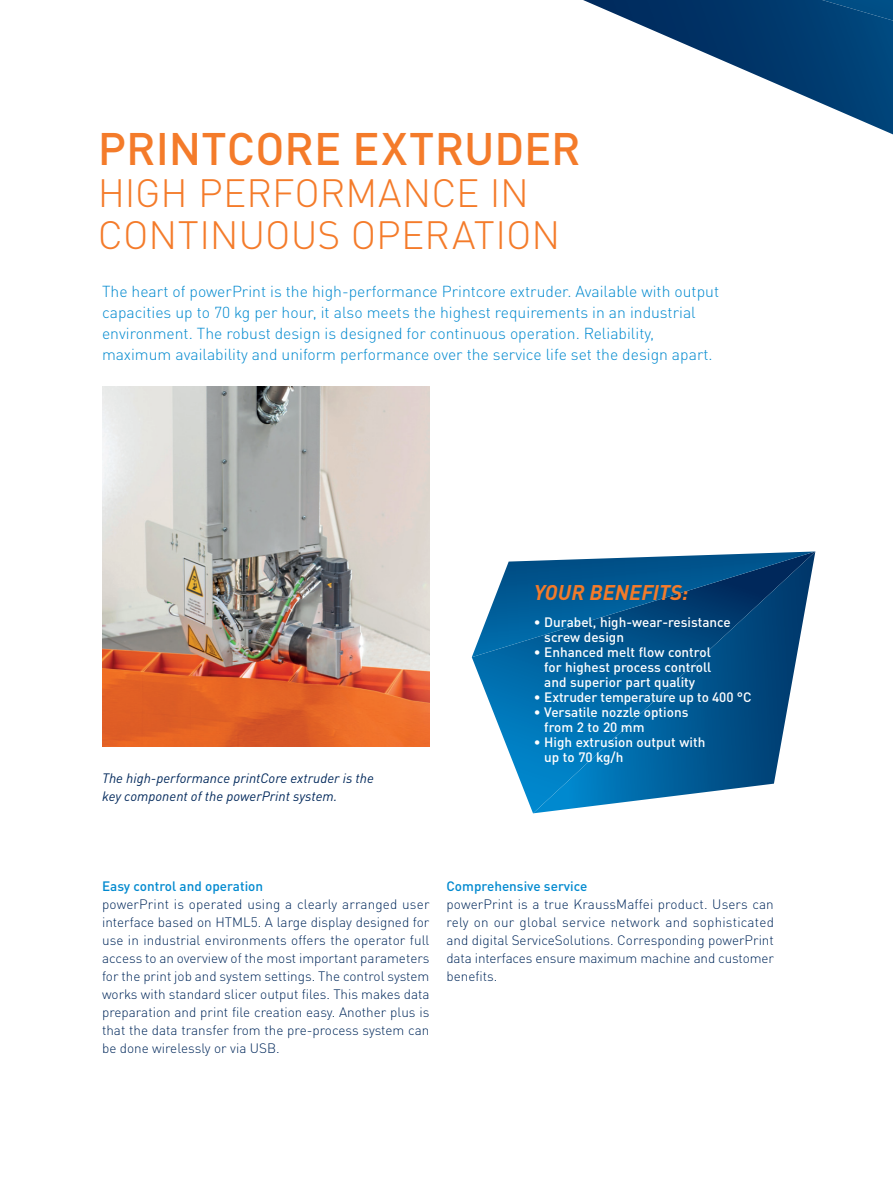
<style>
.page{position:relative;width:893px;height:1191px;background:#fff}
.page>*{position:absolute;margin:0;border:0;box-sizing:border-box;transform-origin:0 0}
.t1{font:500 45px "DIN Pro";color:#f47b2a}
.t2{font:300 39px/42px "DIN Pro";color:#f47b2a}
.t3{font:italic 700 21px "DIN Pro";color:#f47b2a}
.t4{font:300 15.75px/21.1px "DIN Pro";color:#0089cf}
.t5{font:300 13.5px/18px "DIN Pro";letter-spacing:-.01em;color:#00285b;text-align:justify}
.t6{font:500 13.5px/15px "DIN Pro";color:#fff}
.t7{font:italic 13.5px/18px "DIN Pro";color:#00285b}
.t8{font:500 13.5px "DIN Pro";color:#0089cf}
</style>
<div class="page">
<svg style="left:583px;top:0;width:310px;height:134px"></svg>
<img style="left:102px;top:387px;width:327px;height:360px">
<svg style="left:472px;top:657px;width:61px;height:156px"></svg>
<svg style="left:472px;top:560px;width:61px;height:97px"></svg>
<svg style="left:533px;top:551px;width:282px;height:262px;background:#236fa1"></svg>
<h1 class="t1" style="left:98px;top:113px;width:484px">PRINTCORE EXTRUDER</h1>
<h2 class="t2" style="left:98px;top:169px;width:464px">HIGH PERFORMANCE IN<br>CONTINUOUS OPERATION</h2>
<p class="t4" style="left:102px;top:279px;width:619px">The heart of powerPrint is the high-performance Printcore extruder. Available with output capacities up to 70 kg per hour, it also meets the highest requirements in an industrial environment. The robust design is designed for continuous operation. Reliability, maximum availability and uniform performance over the service life set the design apart.</p>
<p class="t7" style="left:102px;top:767px;width:273px">The high-performance printCore extruder is the key component of the powerPrint system.</p>
<h3 class="t3" style="left:534px;top:575px;width:156px">YOUR BENEFITS:</h3>
<p class="t6" style="left:544px;top:613px;width:188px;text-indent:-11px">• Durabel, high-wear-resistance screw design</p>
<p class="t6" style="left:544px;top:643px;width:169px;text-align:justify;text-indent:-11px">• Enhanced melt flow control for highest process controll and superior part quality</p>
<p class="t6" style="left:534px;top:688px;width:219px">• Extruder temperature up to 400 °C</p>
<p class="t6" style="left:544px;top:703px;width:146px;text-indent:-11px">• Versatile nozzle options from 2 to 20 mm</p>
<p class="t6" style="left:544px;top:733px;width:163px;text-indent:-11px">• High extrusion output with up to 70 kg/h</p>
<p class="t8" style="left:102px;top:875px;width:163px">Easy control and operation</p>
<p class="t5" style="left:102px;top:893px;width:329px">powerPrint is operated using a clearly arranged user interface based on HTML5. A large display designed for use in industrial environments offers the operator full access to an overview of the most important parameters for the print job and system settings. The control system works with standard slicer output files. This makes data preparation and print file creation easy. Another plus is that the data transfer from the pre-process system can be done wirelessly or via USB.</p>
<p class="t8" style="left:446px;top:875px;width:142px">Comprehensive service</p>
<p class="t5" style="left:446px;top:893px;width:329px">powerPrint is a true KraussMaffei product. Users can rely on our global service network and sophisticated and digital ServiceSolutions. Corresponding powerPrint data interfaces ensure maximum machine and customer benefits.</p>
</div>
